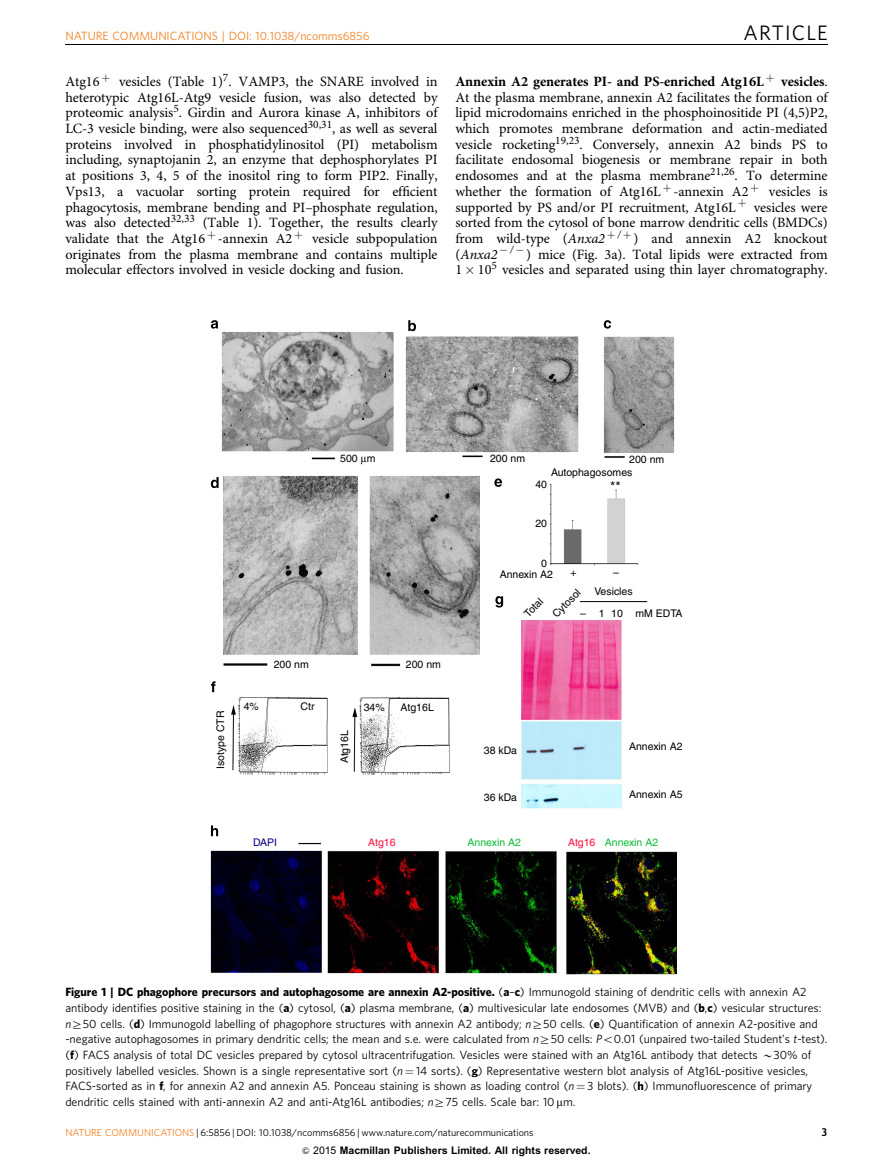
<style>
.page{position:relative;width:893px;height:1174px;background:#fff}
.page>*{position:absolute;margin:0;border:0;box-sizing:border-box;transform-origin:0 0}
.t1{font:20.85px "Adv O Tea 1 a 7398";letter-spacing:.055em;color:#000}
.t2{font:14.25px/15.8px "Adv OT1 ef 757 c 0";color:#000;text-align:justify}
.t3{font:14.25px "Adv O Tb 65 e 897 d.B";color:#000}
.t4{font:13.5px "Helvetica";color:#000}
.t5{font:12px/15.8px "Adv O Tea 1 a 7398";color:#000}
.t6{font:12px "Adv O Tcb 88 df 00";color:#000}
.t7{font:12px "Adv O Tea 1 a 7398";color:#f1801f}
.t8{font:10.8px "Adv T Tda 6 f 6 cb 8.B";color:#000}
.t9{font:10.5px/20.1px "Helvetica";color:#000}
.t10{font:10.5px "Adv PAD35";color:#000}
.t11{font:10.5px "Helvetica";color:#0abc34}
.t12{font:10.5px "Helvetica";color:#ff0a3b}
.t13{font:10.5px "Helvetica";color:#000084}
.t14{font:10.05px "Adv O Tea 1 a 7398";color:#000}
.s1{font-family:"Adv OT1 ef 757 c 0"}
.s2{font-family:"Adv OT7 d 6 df 7 ab.I"}
.s3{font-family:"Adv O Tea 1 a 7398"}
.s4{font-family:"Adv O Tcb 88 df 00"}
.s5{font-family:"Adv OT9 bd 21 c 25.I"}
.s6{font-family:"Adv Els ent 5"}
.s7{font-family:"Adv Els ent 4"}
.s8{font-family:"Adv Els ent 7"}
.s9{font-family:"Adv P4 C4 E74"}
.s10{font-family:"Adv Pi 1"}
.s11{color:#f1801f}
.s12{font-family:"Adv TA42"}
.s13{font-family:"Adv PAD33"}
</style>
<div class="page">
<img style="left:222px;top:331px;width:452px;height:128px">
<img style="left:223px;top:475px;width:257px;height:191px">
<img style="left:550px;top:483px;width:88px;height:82px">
<img style="left:231px;top:697px;width:219px;height:78px">
<img style="left:521px;top:620px;width:101px;height:189px">
<img style="left:210px;top:842px;width:467px;height:132px">
<svg style="left:211px;top:681px;width:5px;height:11px"></svg>
<hr style="left:580px;top:601px;width:67px;height:1px;background:#000">
<svg style="left:211px;top:320px;width:7px;height:8px"></svg>
<svg style="left:408px;top:320px;width:8px;height:11px"></svg>
<svg style="left:604px;top:320px;width:7px;height:8px"></svg>
<svg style="left:211px;top:477px;width:8px;height:11px"></svg>
<svg style="left:494px;top:478px;width:8px;height:9px"></svg>
<svg style="left:495px;top:596px;width:8px;height:11px"></svg>
<svg style="left:211px;top:825px;width:7px;height:11px"></svg>
<hr style="left:65px;top:44px;width:763px;height:1px;background:#000">
<svg style="left:361px;top:457px;width:6px;height:2px"></svg>
<p class="t7" style="left:65px;top:32px;width:305px">NATURE COMMUNICATIONS | DOI: 10.1038/ncomms6856</p>
<h1 class="t1" style="left:744px;top:25px;width:85px">ARTICLE</h1>
<p class="t2" style="left:65px;top:75px;width:374px">Atg16 <sup>þ</sup> vesicles (Table 1)<sup>7</sup>. VAMP3, the SNARE involved in heterotypic Atg16L-Atg9 vesicle fusion, was also detected by proteomic analysis<sup>5</sup>. Girdin and Aurora kinase A, inhibitors of LC-3 vesicle binding, were also sequenced<sup>30,31</sup>, as well as several proteins involved in phosphatidylinositol (PI) metabolism including, synaptojanin 2, an enzyme that dephosphorylates PI at positions 3, 4, 5 of the inositol ring to form PIP2. Finally, Vps13, a vacuolar sorting protein required for efficient phagocytosis, membrane bending and PI–phosphate regulation, was also detected<sup>32,33</sup> (Table 1). Together, the results clearly validate that the Atg16 <sup>þ</sup> -annexin A2 <sup>þ</sup> vesicle subpopulation originates from the plasma membrane and contains multiple molecular effectors involved in vesicle docking and fusion.</p>
<p class="t3" style="left:455px;top:76px;width:374px">Annexin A2 generates PI- and PS-enriched Atg16L <sup>þ</sup> vesicles<span class="s1">.</span></p>
<p class="t2" style="left:455px;top:91px;width:374px">At the plasma membrane, annexin A2 facilitates the formation of lipid microdomains enriched in the phosphoinositide PI (4,5)P2, which promotes membrane deformation and actin-mediated vesicle rocketing<sup>19,23</sup>. Conversely, annexin A2 binds PS to facilitate endosomal biogenesis or membrane repair in both endosomes and at the plasma membrane<sup>21,26</sup>. To determine whether the formation of Atg16L <sup>þ</sup> -annexin A2 <sup>þ</sup> vesicles is supported by PS and/or PI recruitment, Atg16L <sup>þ</sup> vesicles were sorted from the cytosol of bone marrow dendritic cells (BMDCs) from wild-type (<span class="s2">Anxa2</span> <sup>þ</sup> <sup>/</sup> <sup>þ</sup> ) and annexin A2 knockout (<span class="s2">Anxa2</span> <sup>-</sup> <sup>/</sup> <sup>-</sup> ) mice (Fig. 3a). Total lipids were extracted from 1 10<sup>5</sup> vesicles and separated using thin layer chromatography.</p>
<p class="t9" style="left:340px;top:450px;width:37px">500 m</p>
<p class="t9" style="left:490px;top:449px;width:37px">200 nm</p>
<p class="t9" style="left:629px;top:450px;width:37px">200 nm</p>
<p class="t9" style="left:551px;top:464px;width:83px">Autophagosomes</p>
<p class="t4" style="left:610px;top:481px;width:12px">**</p>
<p class="t9" style="left:535px;top:475px;width:13px">40</p>
<p class="t9" style="left:535px;top:514px;width:13px">20</p>
<p class="t9" style="left:541px;top:554px;width:7px">0</p>
<p class="t9" style="left:211px;top:769px;width:60px;rotate:-90deg">Isotype CTR</p>
<p class="t9" style="left:274px;top:655px;width:37px">200 nm</p>
<p class="t9" style="left:406px;top:655px;width:37px">200 nm</p>
<p class="t9" style="left:244px;top:697px;width:17px">4%</p>
<p class="t9" style="left:301px;top:697px;width:15px">Ctr</p>
<p class="t9" style="left:401px;top:698px;width:35px">Atg16L</p>
<p class="t9" style="left:335px;top:763px;width:35px;rotate:-90deg">Atg16L</p>
<p class="t9" style="left:364px;top:698px;width:23px">34%</p>
<p class="t9" style="left:570px;top:563px;width:8px">+</p>
<p class="t9" style="left:613px;top:563px;width:7px">–</p>
<p class="t9" style="left:580px;top:604px;width:44px">– 110</p>
<p class="t9" style="left:500px;top:565px;width:55px">Annexin A2</p>
<p class="t9" style="left:594px;top:582px;width:40px">Vesicles</p>
<p class="t9" style="left:534px;top:595px;width:37px;text-indent:-20px;rotate:-45deg">Total<br>Cytosol</p>
<p class="t9" style="left:635px;top:604px;width:49px">mM EDTA</p>
<p class="t9" style="left:484px;top:741px;width:35px">38 kDa</p>
<p class="t9" style="left:629px;top:737px;width:55px">Annexin A2</p>
<p class="t9" style="left:484px;top:788px;width:35px">36 kDa</p>
<p class="t9" style="left:629px;top:785px;width:55px">Annexin A5</p>
<p class="t13" style="left:253px;top:838px;width:26px">DAPI</p>
<p class="t12" style="left:368px;top:838px;width:29px">Atg16</p>
<p class="t12" style="left:568px;top:838px;width:29px">Atg16</p>
<p class="t11" style="left:468px;top:838px;width:55px">Annexin A2</p>
<p class="t11" style="left:605px;top:838px;width:55px">Annexin A2</p>
<p class="t6" style="left:65px;top:987px;width:743px">Figure 1 | DC phagophore precursors and autophagosome are annexin A2-positive. <span class="s3">(</span>a<span class="s3">–</span>c<span class="s3">) Immunogold staining of dendritic cells with annexin A2</span></p>
<p class="t5" style="left:65px;top:1000px;width:764px">antibody identifies positive staining in the (<span class="s4">a</span>) cytosol, (<span class="s4">a</span>) plasma membrane, (<span class="s4">a</span>) multivesicular late endosomes (MVB) and (<span class="s4">b</span>,<span class="s4">c</span>) vesicular structures: <span class="s5">n</span><span class="s6">Z</span>50 cells. (<span class="s4">d</span>) Immunogold labelling of phagophore structures with annexin A2 antibody; <span class="s5">n</span><span class="s6">Z</span>50 cells. (<span class="s4">e</span>) Quantification of annexin A2-positive and -negative autophagosomes in primary dendritic cells; the mean and s.e. were calculated from <span class="s5">n</span><span class="s6">Z</span>50 cells: <span class="s5">P</span><span class="s7">o</span>0.01 (unpaired two-tailed Student’s <span class="s5">t-</span>test). (<span class="s4">f</span>) FACS analysis of total DC vesicles prepared by cytosol ultracentrifugation. Vesicles were stained with an Atg16L antibody that detects <span class="s8">B</span>30% of positively labelled vesicles. Shown is a single representative sort (<span class="s5">n</span> <span class="s9">¼</span> 14 sorts). (<span class="s4">g</span>) Representative western blot analysis of Atg16L-positive vesicles, FACS-sorted as in <span class="s4">f</span>, for annexin A2 and annexin A5. Ponceau staining is shown as loading control (<span class="s5">n</span> <span class="s9">¼</span> 3 blots). (<span class="s4">h</span>) Immunofluorescence of primary dendritic cells stained with anti-annexin A2 and anti-Atg16L antibodies; <span class="s5">n</span><span class="s6">Z</span>75 cells. Scale bar: 10 <span class="s10">m</span>m.</p>
<p class="t14" style="left:65px;top:1128px;width:470px"><span class="s11">NATURE COMMUNICATIONS</span> | 6:5856 | DOI: 10.1038/ncomms6856 | www.nature.com/naturecommunications</p>
<p class="t8" style="left:821px;top:1128px;width:8px">3</p>
<p class="t10" style="left:302px;top:1146px;width:290px"><span class="s12">&amp;</span> <span class="s13">2015</span> Macmillan Publishers Limited. All rights reserved.</p>
</div>
